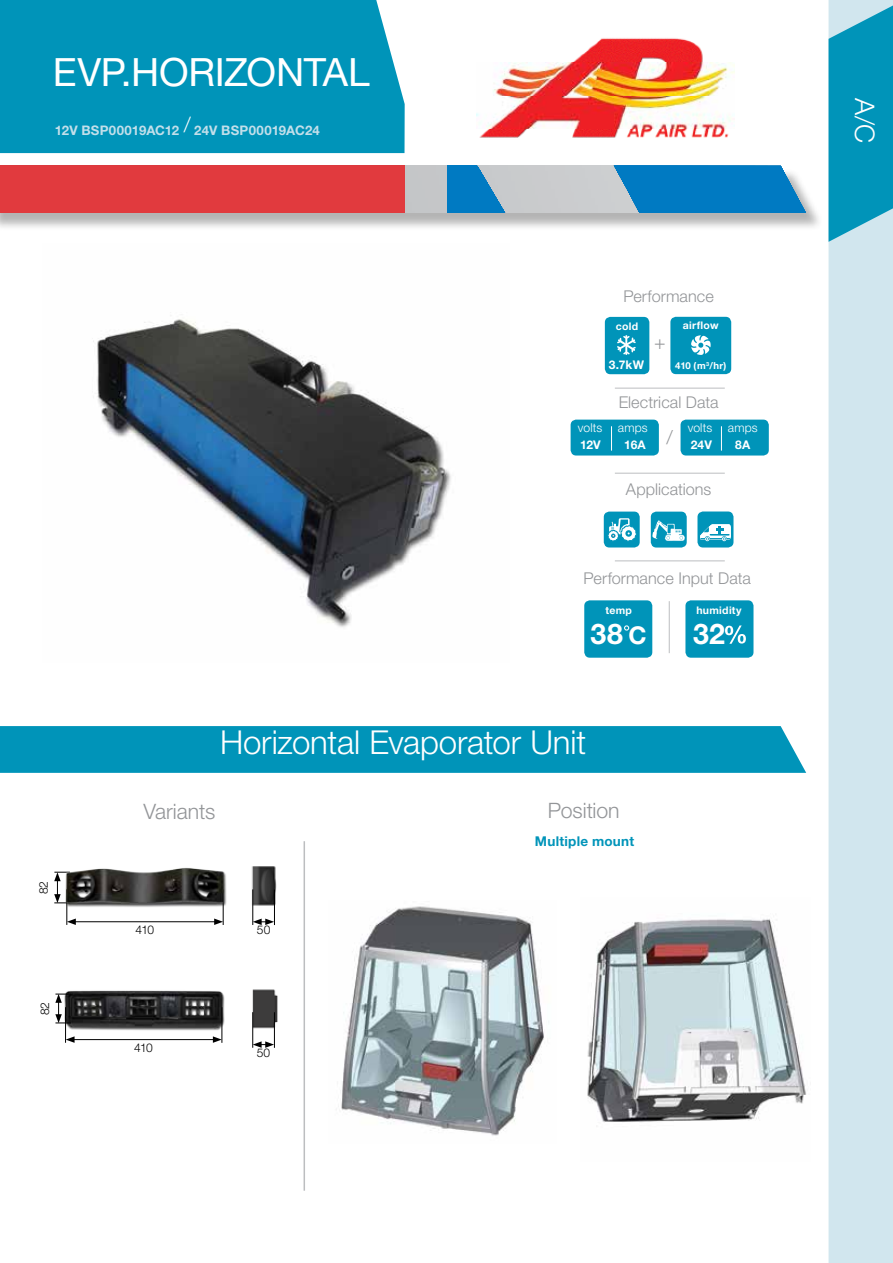
<style>
.page{position:relative;width:893px;height:1263px;background:#fff}
.page>*{position:absolute;margin:0;border:0;box-sizing:border-box;transform-origin:0 0}
.t1{font:39px "Helvetica Neue";letter-spacing:-.005em;color:#fff}
.t2{font:300 33px "Helvetica Neue";letter-spacing:-.005em;color:#fff}
.t3{font:700 28.5px "Helvetica Neue";color:#fff}
.t4{font:300 27px "Helvetica Neue";color:#fff}
.t5{font:300 21.3px "Helvetica Neue";letter-spacing:-.005em;color:#939598}
.t6{font:300 19.2px "Helvetica Neue";color:#939598}
.t7{font:300 16.2px "Helvetica Neue";letter-spacing:.005em;color:#939598}
.t8{font:700 13.5px "Helvetica Neue";letter-spacing:.02em;color:#0094b9}
.t9{font:700 13.2px "Helvetica Neue";letter-spacing:.015em;color:#c3dfea}
.t10{font:300 12.15px "Helvetica Neue";letter-spacing:.015em;color:#fff}
.t11{font:700 12px "Helvetica Neue";letter-spacing:.015em;color:#fff}
.t12{font:300 12px "Helvetica Neue";letter-spacing:-.02em;color:#000}
.t13{font:700 10.5px "Helvetica Neue";letter-spacing:.03em;color:#fff}
.t14{font:700 9.6px "Helvetica Neue";color:#fff}
.s1{font-size:24.45px}
</style>
<div class="page">
<img style="left:341px;top:906px;width:203px;height:230px">
<img style="left:93px;top:319px;width:358px;height:309px">
<img style="left:251px;top:866px;width:26px;height:42px">
<img style="left:252px;top:989px;width:26px;height:42px">
<hr style="left:67px;top:889px;width:1px;height:36px;background:#000">
<hr style="left:253px;top:889px;width:1px;height:36px;background:#000">
<hr style="left:252px;top:1012px;width:1px;height:36px;background:#000">
<hr style="left:223px;top:889px;width:1px;height:36px;background:#000">
<hr style="left:274px;top:889px;width:1px;height:36px;background:#000">
<hr style="left:274px;top:1012px;width:1px;height:36px;background:#000">
<hr style="left:73px;top:921px;width:144px;height:1px;background:#000">
<svg style="left:214px;top:918px;width:9px;height:7px"></svg>
<svg style="left:67px;top:918px;width:9px;height:7px"></svg>
<svg style="left:54px;top:872px;width:8px;height:32px"></svg>
<svg style="left:253px;top:918px;width:21px;height:7px"></svg>
<svg style="left:253px;top:1041px;width:21px;height:7px"></svg>
<img style="left:587px;top:919px;width:219px;height:203px">
<img style="left:62px;top:867px;width:165px;height:45px">
<img style="left:57px;top:990px;width:168px;height:51px">
<hr style="left:65px;top:1007px;width:1px;height:36px;background:#000">
<hr style="left:222px;top:1007px;width:1px;height:36px;background:#000">
<hr style="left:72px;top:1039px;width:143px;height:1px;background:#000">
<svg style="left:213px;top:1036px;width:9px;height:7px"></svg>
<svg style="left:66px;top:1036px;width:9px;height:7px"></svg>
<svg style="left:55px;top:994px;width:16px;height:30px"></svg>
<div style="left:0;top:726px;width:806px;height:47px;background:#0094b9"></div>
<div style="left:0;top:0;width:405px;height:153px;background:#0094b9"></div>
<div style="left:0;top:168px;width:824px;height:63px;background:#000;opacity:.3"></div>
<img style="left:405px;top:166px;width:31px;height:47px">
<svg style="left:436px;top:166px;width:370px;height:47px;background:#579dc7"></svg>
<div style="left:0;top:166px;width:405px;height:47px;background:#e13a3e"></div>
<img style="left:476px;top:38px;width:259px;height:100px">
<hr style="left:304px;top:841px;width:1px;height:350px;background:#bcbec0">
<div style="left:604px;top:512px;width:36px;height:35px;background:#0094b9;border-radius:6px"></div>
<svg style="left:608px;top:518px;width:29px;height:23px"></svg>
<hr style="left:615px;top:388px;width:110px;height:1px;background:#bcbec0">
<hr style="left:615px;top:473px;width:110px;height:1px;background:#bcbec0">
<hr style="left:615px;top:560px;width:110px;height:1px;background:#bcbec0">
<hr style="left:669px;top:601px;width:1px;height:52px;background:#bcbec0">
<div style="left:685px;top:600px;width:68px;height:58px;background:#0094b9;border-radius:6px"></div>
<div style="left:584px;top:600px;width:68px;height:58px;background:#0094b9;border-radius:6px"></div>
<svg style="left:624px;top:625px;width:5px;height:6px"></svg>
<svg style="left:725px;top:625px;width:21px;height:19px"></svg>
<div style="left:571px;top:420px;width:88px;height:35px;background:#0094b9;border-radius:6px"></div>
<div style="left:680px;top:420px;width:89px;height:35px;background:#0094b9;border-radius:6px"></div>
<svg style="left:611px;top:426px;width:1px;height:25px"></svg>
<svg style="left:721px;top:426px;width:1px;height:25px"></svg>
<div style="left:670px;top:317px;width:61px;height:57px;background:#0094b9;border-radius:6px"></div>
<svg style="left:691px;top:335px;width:20px;height:20px"></svg>
<div style="left:605px;top:317px;width:44px;height:57px;background:#0094b9;border-radius:6px"></div>
<hr style="left:625px;top:335px;width:2px;height:20px;background:#fff">
<svg style="left:617px;top:336px;width:19px;height:18px"></svg>
<div style="left:651px;top:512px;width:36px;height:35px;background:#0094b9;border-radius:6px"></div>
<svg style="left:652px;top:520px;width:33px;height:21px"></svg>
<div style="left:697px;top:511px;width:36px;height:36px;background:#0094b9;border-radius:6px"></div>
<svg style="left:700px;top:524px;width:31px;height:17px"></svg>
<div style="left:828px;top:0;width:65px;height:1263px;background:#d1e6ee"></div>
<svg style="left:828px;top:0;width:65px;height:242px"></svg>
<h1 class="t1" style="left:53px;top:49px;width:318px">EVP.HORIZONTAL</h1>
<p class="t9" style="left:55px;top:122px;width:267px">12V BSP00019AC12 <sup>/</sup> 24V BSP00019AC24</p>
<p class="t7" style="left:623px;top:286px;width:92px">Performance</p>
<p class="t13" style="left:616px;top:319px;width:24px">cold</p>
<p class="t13" style="left:683px;top:319px;width:37px">airflow</p>
<p class="t11" style="left:609px;top:358px;width:37px">3.7kW</p>
<p class="t6" style="left:654px;top:330px;width:13px">+</p>
<p class="t14" style="left:675px;top:360px;width:53px">410 (m<sup>3</sup>/hr)</p>
<p class="t7" style="left:619px;top:392px;width:101px">Electrical Data</p>
<p class="t10" style="left:578px;top:420px;width:26px">volts</p>
<p class="t10" style="left:688px;top:420px;width:26px">volts</p>
<p class="t10" style="left:618px;top:420px;width:31px">amps</p>
<p class="t10" style="left:728px;top:420px;width:31px">amps</p>
<p class="t6" style="left:666px;top:426px;width:8px">/</p>
<p class="t11" style="left:580px;top:437px;width:22px">12V</p>
<p class="t11" style="left:691px;top:437px;width:23px">24V</p>
<p class="t11" style="left:624px;top:437px;width:23px">16A</p>
<p class="t11" style="left:735px;top:437px;width:17px">8A</p>
<p class="t7" style="left:626px;top:479px;width:87px">Applications</p>
<p class="t7" style="left:583px;top:569px;width:169px">Performance Input Data</p>
<h3 class="t3" style="left:590px;top:616px;width:57px">38<span class="s1">C</span></h3>
<h3 class="t3" style="left:693px;top:616px;width:33px">32</h3>
<p class="t13" style="left:605px;top:603px;width:28px">temp</p>
<p class="t13" style="left:696px;top:603px;width:47px">humidity</p>
<h2 class="t2" style="left:220px;top:722px;width:367px">Horizontal Evaporator Unit</h2>
<p class="t12" style="left:36px;top:894px;width:15px;rotate:-90deg">82</p>
<p class="t12" style="left:37px;top:1015px;width:15px;rotate:-90deg">82</p>
<h3 class="t5" style="left:144px;top:798px;width:73px">Variants</h3>
<p class="t12" style="left:135px;top:923px;width:20px">410</p>
<p class="t12" style="left:257px;top:923px;width:15px">50</p>
<p class="t12" style="left:134px;top:1040px;width:20px">410</p>
<p class="t12" style="left:257px;top:1045px;width:15px">50</p>
<h3 class="t5" style="left:548px;top:798px;width:73px">Position</h3>
<p class="t8" style="left:535px;top:833px;width:101px">Multiple mount</p>
<h3 class="t4" style="left:881px;top:98px;width:47px;rotate:90deg">A/C</h3>
</div>
